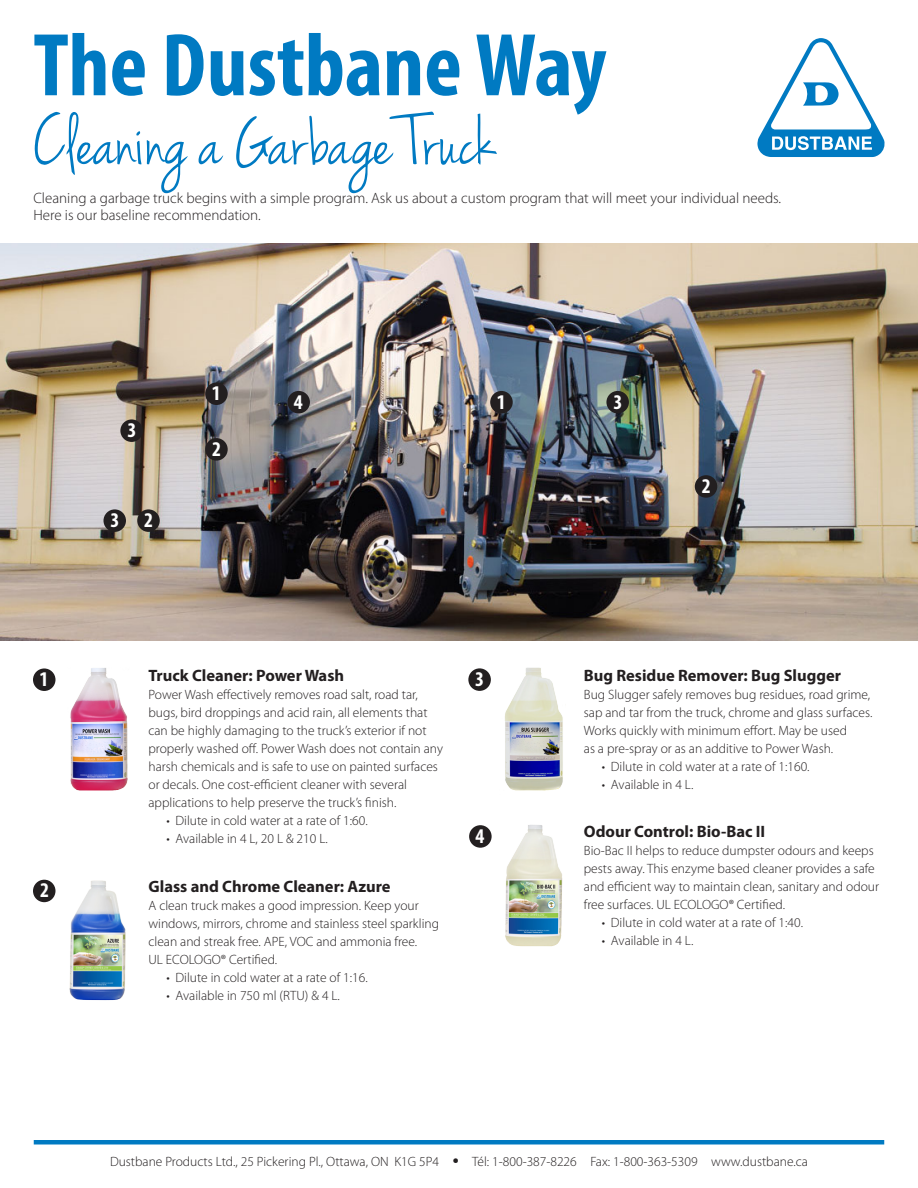
<style>
.page{position:relative;width:918px;height:1188px;background:#fff}
.page>*{position:absolute;margin:0;border:0;box-sizing:border-box;transform-origin:0 0}
.DB_Way{font:700 condensed 90px "Myriad Pro";color:#007ac2}
.Sub_Header_Jenna_Sue{font:75px "Jenna Sue";color:#007ac2}
.numbers{font:700 condensed 21px "Myriad Pro";color:#fff}
.subtitle_Myriad_Bold{font:700 16.5px "Myriad Pro";color:#231f20}
.Subtitle_-_Header{font:300 15px/16.5px "Myriad Pro";color:#231f20}
.Body_text_Myriad_Reg{font:300 13.5px/18px "Myriad Pro";color:#231f20}
.bullet_list{font:300 13.5px "Myriad Pro";color:#231f20}
.s1{font-weight:900;font-size:16.5px}
</style>
<div class="page">
<hr style="left:34px;top:1140px;width:850px;height:4px;background:#007ac2">
<svg style="left:757px;top:38px;width:128px;height:119px"></svg>
<img style="left:0;top:244px;width:918px;height:396px">
<div style="left:205px;top:438px;width:23px;height:23px;background:#231f20;border-radius:50%"></div>
<div style="left:137px;top:509px;width:23px;height:23px;background:#231f20;border-radius:50%"></div>
<div style="left:695px;top:475px;width:22px;height:23px;background:#231f20;border-radius:50%"></div>
<div style="left:205px;top:382px;width:23px;height:23px;background:#231f20;border-radius:50%"></div>
<div style="left:490px;top:391px;width:23px;height:22px;background:#231f20;border-radius:50%"></div>
<div style="left:606px;top:391px;width:23px;height:22px;background:#231f20;border-radius:50%"></div>
<div style="left:104px;top:509px;width:22px;height:23px;background:#231f20;border-radius:50%"></div>
<div style="left:120px;top:419px;width:23px;height:23px;background:#231f20;border-radius:50%"></div>
<div style="left:33px;top:668px;width:23px;height:23px;background:#231f20;border-radius:50%"></div>
<div style="left:468px;top:668px;width:23px;height:23px;background:#231f20;border-radius:50%"></div>
<img style="left:53px;top:668px;width:75px;height:123px">
<img style="left:505px;top:667px;width:58px;height:124px">
<div style="left:33px;top:880px;width:23px;height:22px;background:#231f20;border-radius:50%"></div>
<img style="left:69px;top:880px;width:57px;height:121px">
<img style="left:505px;top:825px;width:58px;height:122px">
<div style="left:469px;top:825px;width:23px;height:23px;background:#231f20;border-radius:50%"></div>
<div style="left:287px;top:391px;width:23px;height:22px;background:#231f20;border-radius:50%"></div>
<p class="DB_Way" style="left:33px;top:9px;width:575px">The Dustbane Way</p>
<p class="Sub_Header_Jenna_Sue" style="left:33px;top:99px;width:465px">Cleaning a Garbage Truck</p>
<p class="Subtitle_-_Header" style="left:33px;top:190px;width:749px">Cleaning a garbage truck begins with a simple program. Ask us about a custom program that will meet your individual needs.<br>Here is our baseline recommendation.</p>
<p class="numbers" style="left:127px;top:417px;width:10px">3</p>
<p class="numbers" style="left:111px;top:507px;width:10px">3</p>
<p class="numbers" style="left:144px;top:507px;width:10px">2</p>
<p class="numbers" style="left:212px;top:380px;width:10px">1</p>
<p class="numbers" style="left:212px;top:436px;width:10px">2</p>
<p class="numbers" style="left:294px;top:389px;width:10px">4</p>
<p class="numbers" style="left:497px;top:389px;width:10px">1</p>
<p class="numbers" style="left:613px;top:389px;width:10px">3</p>
<p class="numbers" style="left:702px;top:473px;width:10px">2</p>
<p class="subtitle_Myriad_Bold" style="left:148px;top:665px;width:197px">Truck Cleaner: Power Wash</p>
<p class="Body_text_Myriad_Reg" style="left:148px;top:685px;width:296px">Power Wash effectively removes road salt, road tar, bugs, bird droppings and acid rain, all elements that can be highly damaging to the truck’s exterior if not properly washed off. Power Wash does not contain any harsh chemicals and is safe to use on painted surfaces or decals. One cost-efficient cleaner with several applications to help preserve the truck’s finish.</p>
<p class="bullet_list" style="left:166px;top:812px;width:203px">• Dilute in cold water at a rate of 1:60.</p>
<p class="bullet_list" style="left:166px;top:830px;width:163px">• Available in 4 L, 20 L &amp; 210 L.</p>
<p class="numbers" style="left:39px;top:666px;width:10px">1</p>
<p class="numbers" style="left:475px;top:666px;width:10px">3</p>
<p class="subtitle_Myriad_Bold" style="left:584px;top:665px;width:259px">Bug Residue Remover: Bug Slugger</p>
<p class="Body_text_Myriad_Reg" style="left:584px;top:686px;width:290px">Bug Slugger safely removes bug residues, road grime, sap and tar from the truck, chrome and glass surfaces.<br>Works quickly with minimum effort. May be used<br>as a pre-spray or as an additive to Power Wash.</p>
<p class="bullet_list" style="left:602px;top:759px;width:209px">• Dilute in cold water at a rate of 1:160.</p>
<p class="bullet_list" style="left:602px;top:777px;width:93px">• Available in 4 L.</p>
<p class="subtitle_Myriad_Bold" style="left:584px;top:821px;width:183px">Odour Control: Bio-Bac II</p>
<p class="Body_text_Myriad_Reg" style="left:584px;top:842px;width:297px">Bio-Bac II helps to reduce dumpster odours and keeps pests away. This enzyme based cleaner provides a safe and efficient way to maintain clean, sanitary and odour free surfaces. UL ECOLOGO® Certified.</p>
<p class="bullet_list" style="left:602px;top:915px;width:203px">• Dilute in cold water at a rate of 1:40.</p>
<p class="bullet_list" style="left:602px;top:933px;width:93px">• Available in 4 L.</p>
<p class="numbers" style="left:475px;top:823px;width:10px">4</p>
<p class="subtitle_Myriad_Bold" style="left:148px;top:876px;width:244px">Glass and Chrome Cleaner: Azure</p>
<p class="Body_text_Myriad_Reg" style="left:148px;top:896px;width:292px">A clean truck makes a good impression. Keep your windows, mirrors, chrome and stainless steel sparkling clean and streak free. APE, VOC and ammonia free.<br>UL ECOLOGO® Certified.</p>
<p class="bullet_list" style="left:166px;top:969px;width:203px">• Dilute in cold water at a rate of 1:16.</p>
<p class="bullet_list" style="left:166px;top:987px;width:175px">• Available in 750 ml (RTU) &amp; 4 L.</p>
<p class="numbers" style="left:40px;top:877px;width:10px">2</p>
<p class="Body_text_Myriad_Reg" style="left:110px;top:1153px;width:699px">Dustbane Products Ltd., 25 Pickering Pl., Ottawa, ON K1G 5P4 <span class="s1">•</span> Tél: 1-800-387-8226 Fax: 1-800-363-5309 www.dustbane.ca</p>
</div>
